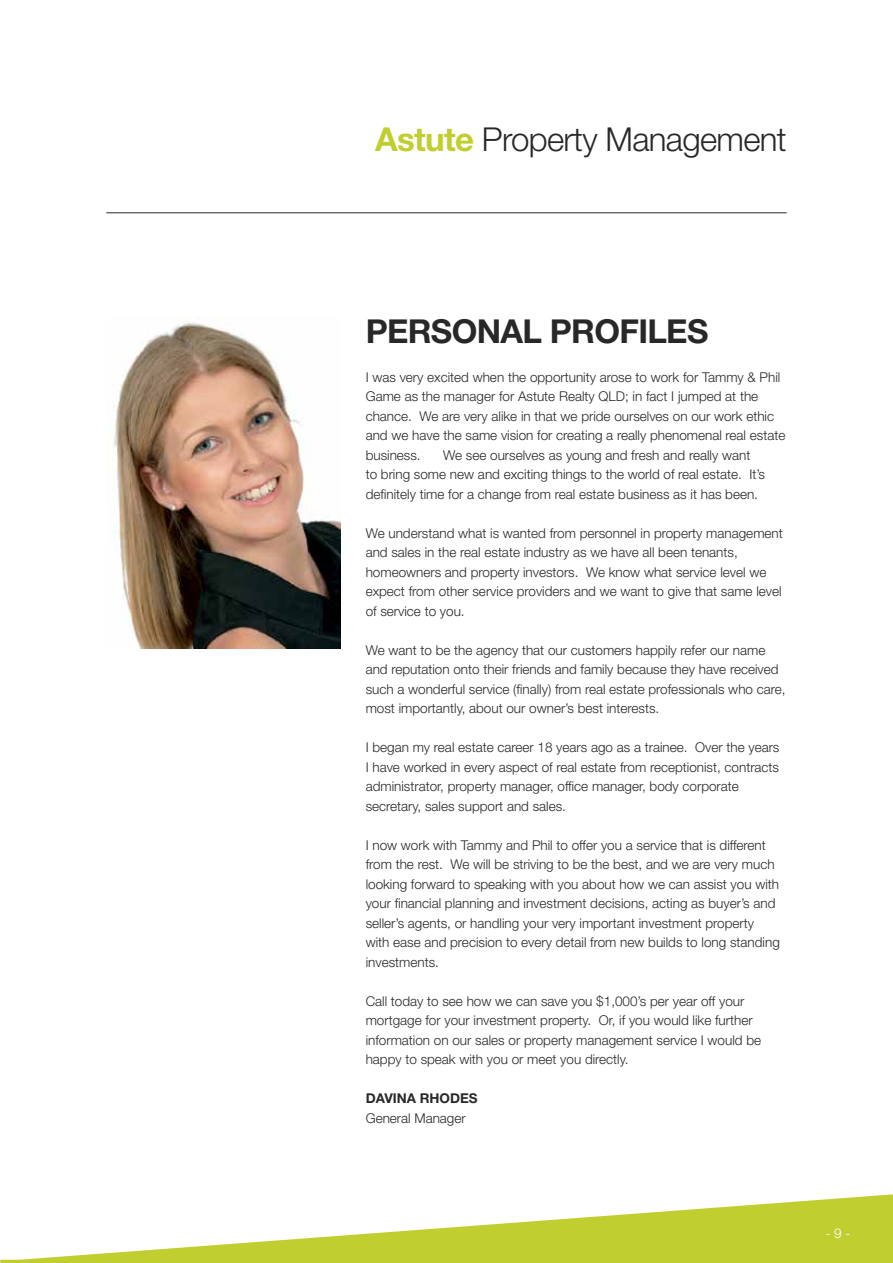
<style>
.page{position:relative;width:893px;height:1263px;background:#fff}
.page>*{position:absolute;margin:0;border:0;box-sizing:border-box;transform-origin:0 0}
.t1{font:300 33px "Helvetica Neue LT Std";letter-spacing:-.02em;color:#292829}
.t2{font:700 33px "Helvetica Neue LT Std";letter-spacing:-.02em;color:#292829}
.t3{font:300 13.5px/19.5px "Helvetica Neue LT Std";color:#292829}
.t4{font:700 13.5px "Helvetica Neue LT Std";color:#292829}
.t5{font:300 13.5px "Helvetica Neue LT Std";color:#fff}
.s1{font-weight:700;color:#c1ce30}
</style>
<div class="page">
<hr style="left:106px;top:213px;width:681px;height:1px;background:#292829">
<svg style="left:0;top:1194px;width:893px;height:69px;fill:#c1ce30"></svg>
<img style="left:113px;top:317px;width:227px;height:331px">
<h1 class="t1" style="left:375px;top:119px;width:413px"><span class="s1">Astute</span> Property Management</h1>
<h1 class="t2" style="left:366px;top:311px;width:344px">PERSONAL PROFILES</h1>
<p class="t3" style="left:366px;top:367px;width:421px">I was very excited when the opportunity arose to work for Tammy &amp; Phil Game as the manager for Astute Realty QLD; in fact I jumped at the chance. We are very alike in that we pride ourselves on our work ethic and we have the same vision for creating a really phenomenal real estate business.</p>
<p class="t3" style="left:366px;top:445px;width:401px;text-indent:78px">We see ourselves as young and fresh and really want to bring some new and exciting things to the world of real estate. It’s definitely time for a change from real estate business as it has been.</p>
<p class="t3" style="left:366px;top:523px;width:419px">We understand what is wanted from personnel in property management and sales in the real estate industry as we have all been tenants, homeowners and property investors. We know what service level we expect from other service providers and we want to give that same level of service to you.</p>
<p class="t3" style="left:366px;top:640px;width:421px">We want to be the agency that our customers happily refer our name and reputation onto their friends and family because they have received such a wonderful service (finally) from real estate professionals who care, most importantly, about our owner’s best interests.</p>
<p class="t3" style="left:366px;top:737px;width:415px">I began my real estate career 18 years ago as a trainee. Over the years I have worked in every aspect of real estate from receptionist, contracts administrator, property manager, office manager, body corporate secretary, sales support and sales.</p>
<p class="t3" style="left:366px;top:835px;width:416px">I now work with Tammy and Phil to offer you a service that is different from the rest. We will be striving to be the best, and we are very much looking forward to speaking with you about how we can assist you with your financial planning and investment decisions, acting as buyer’s and seller’s agents, or handling your very important investment property with ease and precision to every detail from new builds to long standing investments.</p>
<p class="t3" style="left:366px;top:991px;width:397px">Call today to see how we can save you $1,000’s per year off your mortgage for your investment property. Or, if you would like further information on our sales or property management service I would be happy to speak with you or meet you directly.</p>
<p class="t4" style="left:366px;top:1090px;width:113px">DAVINA RHODES</p>
<p class="t3" style="left:366px;top:1108px;width:102px">General Manager</p>
<p class="t5" style="left:825px;top:1224px;width:27px">- 9 -</p>
</div>
